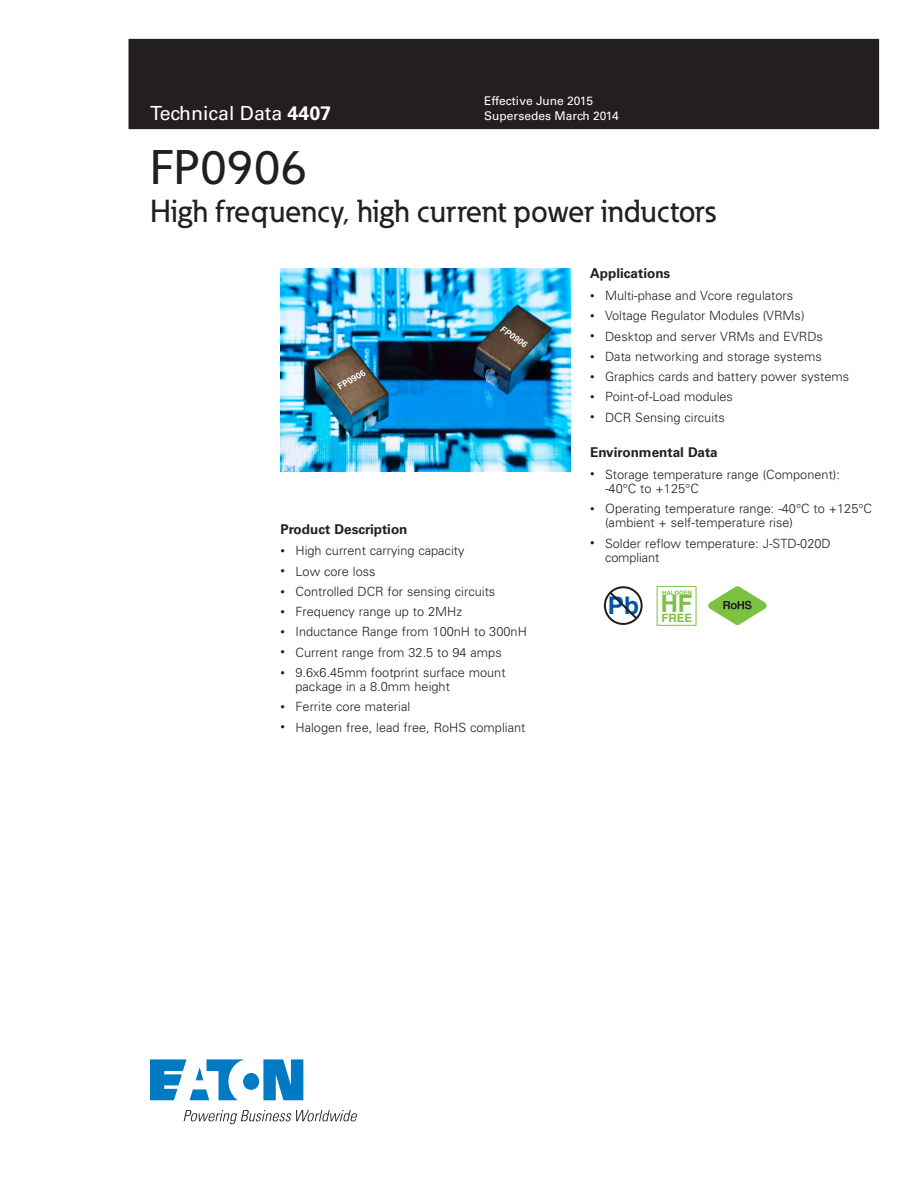
<style>
.page{position:relative;width:918px;height:1188px;background:#fff}
.page>*{position:absolute;margin:0;border:0;box-sizing:border-box;transform-origin:0 0}
.t1{font:500 48px "Eaton";letter-spacing:.01em;color:#231f20}
.t2{font:500 31.5px "Eaton";color:#231f20}
.t3{font:700 24.3px "Helvetica";color:#0154a6}
.t4{font:700 23.7px "Helvetica";color:#7bc142}
.t5{font:19.5px "Univers LT Std";color:#fff}
.t6{font:700 13.5px "Univers LT Std";color:#231f20}
.t7{font:300 12.75px/14.2px "Univers";color:#231f20}
.t8{font:12px/15px "Univers LT Std";color:#fff}
.t9{font:700 11.55px "Helvetica";color:#7bc142}
.t10{font:700 6px "Helvetica";color:#7bc142}
.s1{font-weight:700}
.s2{font-size:9px}
</style>
<div class="page">
<svg style="left:150px;top:1059px;width:153px;height:41px"></svg>
<svg style="left:184px;top:1110px;width:173px;height:14px"></svg>
<div style="left:129px;top:39px;width:750px;height:90px;background:#231f20"></div>
<svg style="left:604px;top:586px;width:39px;height:39px"></svg>
<div style="left:657px;top:586px;width:39px;height:40px;border:1px solid #7bc142"></div>
<svg style="left:708px;top:586px;width:59px;height:39px"></svg>
<img style="left:280px;top:268px;width:291px;height:204px">
<h3 class="t5" style="left:150px;top:102px;width:183px">Technical Data <span class="s1">4407</span></h3>
<p class="t8" style="left:484px;top:93px;width:136px">Effective June 2015<br>Supersedes March 2014</p>
<h1 class="t1" style="left:150px;top:138px;width:158px">FP0906</h1>
<h2 class="t2" style="left:150px;top:191px;width:568px">High frequency, high current power inductors</h2>
<p class="t6" style="left:280px;top:521px;width:129px">Product Description</p>
<p class="t7" style="left:280px;top:543px;width:185px"><span class="s2">•</span> High current carrying capacity</p>
<p class="t7" style="left:280px;top:564px;width:97px"><span class="s2">•</span> Low core loss</p>
<p class="t7" style="left:280px;top:584px;width:216px"><span class="s2">•</span> Controlled DCR for sensing circuits</p>
<p class="t7" style="left:280px;top:604px;width:183px"><span class="s2">•</span> Frequency range up to 2MHz</p>
<p class="t7" style="left:280px;top:624px;width:248px"><span class="s2">•</span> Inductance Range from 100nH to 300nH</p>
<p class="t7" style="left:280px;top:645px;width:223px"><span class="s2">•</span> Current range from 32.5 to 94 amps</p>
<p class="t7" style="left:296px;top:665px;width:212px;text-indent:-15px"><span class="s2">•</span> 9.6x6.45mm footprint surface mount package in a 8.0mm height</p>
<p class="t7" style="left:280px;top:699px;width:131px"><span class="s2">•</span> Ferrite core material</p>
<p class="t7" style="left:280px;top:720px;width:246px"><span class="s2">•</span> Halogen free, lead free, RoHS compliant</p>
<p class="t6" style="left:590px;top:266px;width:82px">Applications</p>
<p class="t7" style="left:590px;top:288px;width:205px"><span class="s2">•</span> Multi-phase and Vcore regulators</p>
<p class="t7" style="left:590px;top:308px;width:216px"><span class="s2">•</span> Voltage Regulator Modules (VRMs)</p>
<p class="t7" style="left:590px;top:329px;width:234px"><span class="s2">•</span> Desktop and server VRMs and EVRDs</p>
<p class="t7" style="left:590px;top:349px;width:233px"><span class="s2">•</span> Data networking and storage systems</p>
<p class="t7" style="left:590px;top:369px;width:261px"><span class="s2">•</span> Graphics cards and battery power systems</p>
<p class="t7" style="left:590px;top:389px;width:144px"><span class="s2">•</span> Point-of-Load modules</p>
<p class="t7" style="left:590px;top:410px;width:136px"><span class="s2">•</span> DCR Sensing circuits</p>
<p class="t6" style="left:590px;top:444px;width:129px">Environmental Data</p>
<p class="t7" style="left:605px;top:467px;width:236px;text-indent:-15px"><span class="s2">•</span> Storage temperature range (Component): -40°C to +125°C</p>
<p class="t7" style="left:605px;top:501px;width:268px;text-indent:-15px"><span class="s2">•</span> Operating temperature range: -40°C to +125°C (ambient + self-temperature rise)</p>
<p class="t7" style="left:605px;top:536px;width:227px;text-indent:-15px"><span class="s2">•</span> Solder reflow temperature: J-STD-020D compliant</p>
<h3 class="t3" style="left:608px;top:590px;width:33px">Pb</h3>
<p class="t10" style="left:662px;top:589px;width:32px">HALOGEN</p>
<h3 class="t4" style="left:661px;top:590px;width:33px">HF</h3>
<p class="t9" style="left:662px;top:610px;width:32px">FREE</p>
</div>
